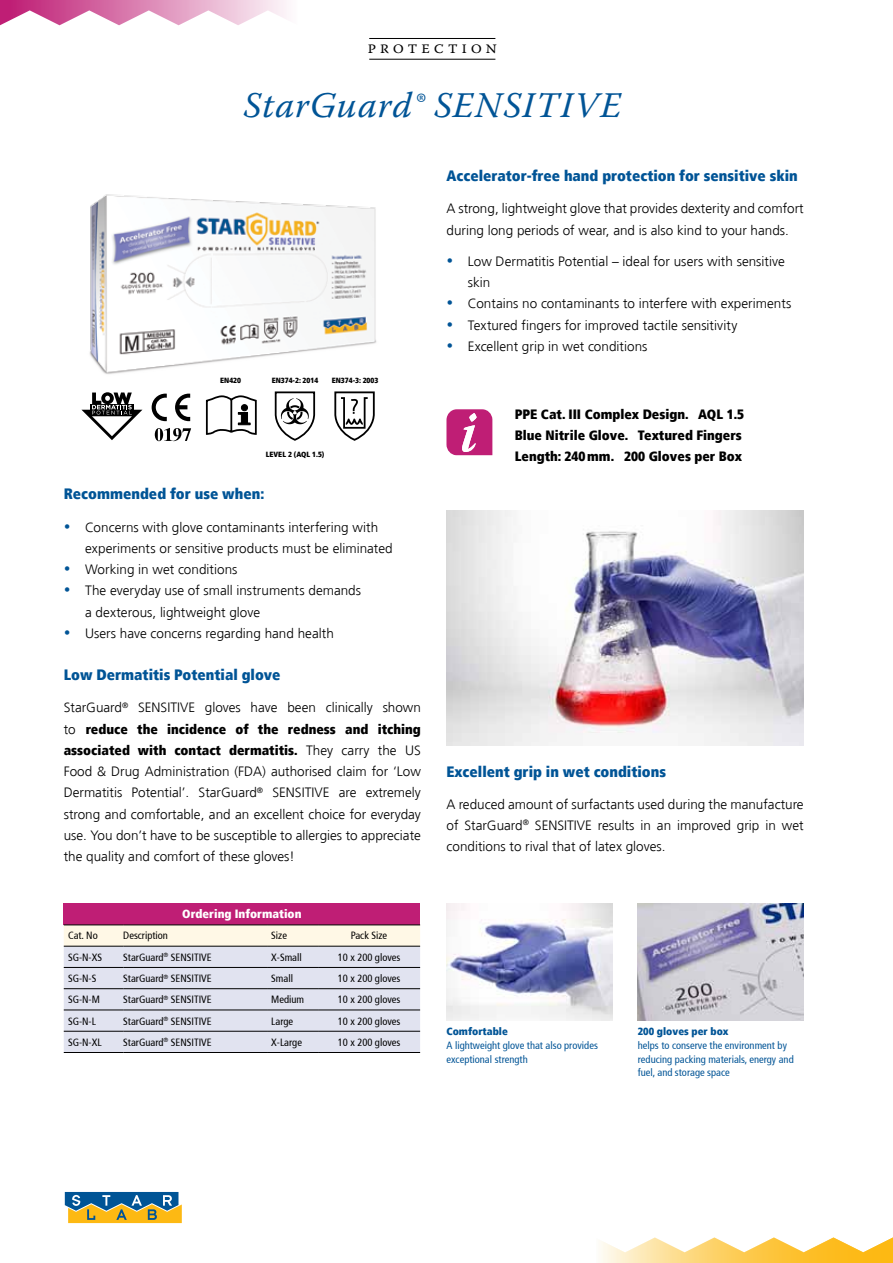
<style>
.page{position:relative;width:893px;height:1263px;background:#fff}
.page>*{position:absolute;margin:0;border:0;box-sizing:border-box;transform-origin:0 0}
.t1{font:italic 36px "Warnock Pro";letter-spacing:.045em;color:#005496}
.t2{font:300 18px "Warnock Pro";color:#000}
.t3{font:900 condensed 15px "Frutiger";color:#005496}
.t4{font:300 13.5px/21.3px "Frutiger";color:#000}
.t5{font:900 condensed 13.5px/21.3px "Frutiger";color:#000}
.t6{font:900 condensed 12px "Frutiger";color:#fff}
.t7{font:condensed 10.5px "Frutiger";color:#000}
.t8{font:condensed 10.5px/13.8px "Frutiger";color:#005496}
.t9{font:900 condensed 10.5px "Frutiger";color:#005496}
.t10{font:900 condensed 7.5px "Frutiger";color:#000}
.s1{font-weight:900;font-stretch:condensed}
</style>
<div class="page">
<svg style="left:0;top:0;width:287px;height:26px"></svg>
<hr style="left:369px;top:38px;width:126px;height:1px;background:#000">
<hr style="left:369px;top:59px;width:126px;height:1px;background:#000">
<div style="left:64px;top:904px;width:356px;height:21px;background:#bf1e75"></div>
<svg style="left:64px;top:926px;width:356px;height:126px;background:#e3e3eb"></svg>
<hr style="left:123px;top:925px;width:144px;height:1px;background:#000">
<hr style="left:267px;top:925px;width:51px;height:1px;background:#000">
<hr style="left:318px;top:925px;width:102px;height:1px;background:#000">
<hr style="left:123px;top:946px;width:144px;height:1px;background:#000">
<hr style="left:267px;top:946px;width:51px;height:1px;background:#000">
<hr style="left:318px;top:946px;width:102px;height:1px;background:#000">
<hr style="left:123px;top:967px;width:144px;height:1px;background:#000">
<hr style="left:267px;top:967px;width:51px;height:1px;background:#000">
<hr style="left:318px;top:967px;width:102px;height:1px;background:#000">
<hr style="left:123px;top:988px;width:144px;height:1px;background:#000">
<hr style="left:267px;top:988px;width:51px;height:1px;background:#000">
<hr style="left:318px;top:988px;width:102px;height:1px;background:#000">
<hr style="left:123px;top:1010px;width:144px;height:1px;background:#000">
<hr style="left:267px;top:1010px;width:51px;height:1px;background:#000">
<hr style="left:318px;top:1010px;width:102px;height:1px;background:#000">
<hr style="left:123px;top:1031px;width:144px;height:1px;background:#000">
<hr style="left:267px;top:1031px;width:51px;height:1px;background:#000">
<hr style="left:318px;top:1031px;width:102px;height:1px;background:#000">
<hr style="left:123px;top:1052px;width:144px;height:1px;background:#000">
<hr style="left:267px;top:1052px;width:51px;height:1px;background:#000">
<hr style="left:318px;top:1052px;width:102px;height:1px;background:#000">
<hr style="left:64px;top:925px;width:59px;height:1px;background:#000">
<hr style="left:64px;top:946px;width:59px;height:1px;background:#000">
<hr style="left:64px;top:967px;width:59px;height:1px;background:#000">
<hr style="left:64px;top:988px;width:59px;height:1px;background:#000">
<hr style="left:64px;top:1010px;width:59px;height:1px;background:#000">
<hr style="left:64px;top:1031px;width:59px;height:1px;background:#000">
<hr style="left:64px;top:1052px;width:59px;height:1px;background:#000">
<img style="left:446px;top:510px;width:358px;height:235px">
<img style="left:446px;top:904px;width:166px;height:116px">
<svg style="left:81px;top:403px;width:61px;height:37px"></svg>
<img style="left:638px;top:904px;width:166px;height:116px">
<img style="left:89px;top:194px;width:288px;height:209px">
<svg style="left:205px;top:396px;width:53px;height:39px"></svg>
<div style="left:241px;top:405px;width:7px;height:6px;background:#000;border-radius:50%"></div>
<div style="left:241px;top:404px;width:7px;height:7px;border:1px solid #000;border-radius:50%"></div>
<svg style="left:274px;top:391px;width:42px;height:50px"></svg>
<svg style="left:175px;top:394px;width:15px;height:27px"></svg>
<svg style="left:152px;top:394px;width:15px;height:27px"></svg>
<svg style="left:155px;top:428px;width:36px;height:13px"></svg>
<svg style="left:333px;top:390px;width:43px;height:51px"></svg>
<svg style="left:446px;top:409px;width:46px;height:46px;background:#c9438b"></svg>
<svg style="left:601px;top:1237px;width:292px;height:26px"></svg>
<svg style="left:64px;top:1192px;width:118px;height:32px;background:#8c956f"></svg>
<h2 class="t2" style="left:367px;top:36px;width:14px">protection</h2>
<h1 class="t1" style="left:243px;top:83px;width:379px">StarGuard® Sensitive</h1>
<p class="t10" style="left:220px;top:375px;width:22px">EN420</p>
<p class="t10" style="left:272px;top:375px;width:48px">EN374-2: 2014</p>
<p class="t10" style="left:332px;top:375px;width:48px">EN374-3: 2003</p>
<p class="t10" style="left:266px;top:450px;width:60px">LEVEL 2 (AQL 1.5)</p>
<p class="t3" style="left:64px;top:484px;width:202px">Recommended for use when:</p>
<p class="t4" style="left:85px;top:516px;width:309px">Concerns with glove contaminants interfering with experiments or sensitive products must be eliminated Working in wet conditions<br>The everyday use of small instruments demands<br>a dexterous, lightweight glove<br>Users have concerns regarding hand health</p>
<p class="t3" style="left:64px;top:666px;width:218px">Low Dermatitis Potential glove</p>
<p class="t4" style="left:64px;top:697px;width:359px;text-align:justify">StarGuard<sup>®</sup> SENSITIVE gloves have been clinically shown to <span class="s1">reduce the incidence of the redness and itching associated with contact dermatitis.</span> They carry the US Food &amp; Drug Administration (FDA) authorised claim for ‘Low Dermatitis Potential’. StarGuard<sup>®</sup> SENSITIVE are extremely strong and comfortable, and an excellent choice for everyday use. You don’t have to be susceptible to allergies to appreciate the quality and comfort of these gloves!</p>
<p class="t6" style="left:182px;top:907px;width:121px">Ordering Information</p>
<p class="t7" style="left:68px;top:930px;width:31px">Cat. No</p>
<p class="t7" style="left:123px;top:930px;width:46px">Description</p>
<p class="t7" style="left:271px;top:930px;width:17px">Size</p>
<p class="t7" style="left:351px;top:930px;width:38px">Pack Size</p>
<p class="t7" style="left:68px;top:951px;width:36px">SG-N-XS</p>
<p class="t7" style="left:123px;top:951px;width:90px">StarGuard<sup>®</sup> SENSITIVE</p>
<p class="t7" style="left:271px;top:951px;width:32px">X-Small</p>
<p class="t7" style="left:338px;top:951px;width:64px">10 x 200 gloves</p>
<p class="t7" style="left:68px;top:972px;width:30px">SG-N-S</p>
<p class="t7" style="left:123px;top:972px;width:90px">StarGuard<sup>®</sup> SENSITIVE</p>
<p class="t7" style="left:271px;top:972px;width:23px">Small</p>
<p class="t7" style="left:338px;top:972px;width:64px">10 x 200 gloves</p>
<p class="t7" style="left:68px;top:993px;width:33px">SG-N-M</p>
<p class="t7" style="left:123px;top:993px;width:90px">StarGuard<sup>®</sup> SENSITIVE</p>
<p class="t7" style="left:271px;top:993px;width:34px">Medium</p>
<p class="t7" style="left:338px;top:993px;width:64px">10 x 200 gloves</p>
<p class="t7" style="left:68px;top:1015px;width:30px">SG-N-L</p>
<p class="t7" style="left:123px;top:1015px;width:90px">StarGuard<sup>®</sup> SENSITIVE</p>
<p class="t7" style="left:271px;top:1015px;width:23px">Large</p>
<p class="t7" style="left:338px;top:1015px;width:64px">10 x 200 gloves</p>
<p class="t7" style="left:68px;top:1036px;width:35px">SG-N-XL</p>
<p class="t7" style="left:123px;top:1036px;width:90px">StarGuard<sup>®</sup> SENSITIVE</p>
<p class="t7" style="left:271px;top:1036px;width:32px">X-Large</p>
<p class="t7" style="left:338px;top:1036px;width:64px">10 x 200 gloves</p>
<p class="t3" style="left:446px;top:167px;width:353px">Accelerator-free hand protection for sensitive skin</p>
<p class="t4" style="left:446px;top:198px;width:359px">A strong, lightweight glove that provides dexterity and comfort during long periods of wear, and is also kind to your hands.</p>
<p class="t4" style="left:468px;top:251px;width:325px">Low Dermatitis Potential – ideal for users with sensitive skin<br>Contains no contaminants to interfere with experiments Textured fingers for improved tactile sensitivity<br>Excellent grip in wet conditions</p>
<p class="t5" style="left:515px;top:403px;width:231px">PPE Cat. III Complex Design. AQL 1.5<br>Blue Nitrile Glove. Textured Fingers<br>Length: 240mm. 200 Gloves per Box</p>
<p class="t3" style="left:446px;top:762px;width:221px">Excellent grip in wet conditions</p>
<p class="t4" style="left:446px;top:793px;width:359px;text-align:justify">A reduced amount of surfactants used during the manufacture of StarGuard<sup>®</sup> SENSITIVE results in an improved grip in wet conditions to rival that of latex gloves.</p>
<p class="t9" style="left:446px;top:1025px;width:63px">Comfortable</p>
<p class="t8" style="left:446px;top:1038px;width:153px">A lightweight glove that also provides exceptional strength</p>
<p class="t9" style="left:638px;top:1025px;width:92px">200 gloves per box</p>
<p class="t8" style="left:638px;top:1038px;width:157px">helps to conserve the environment by reducing packing materials, energy and fuel, and storage space</p>
</div>
